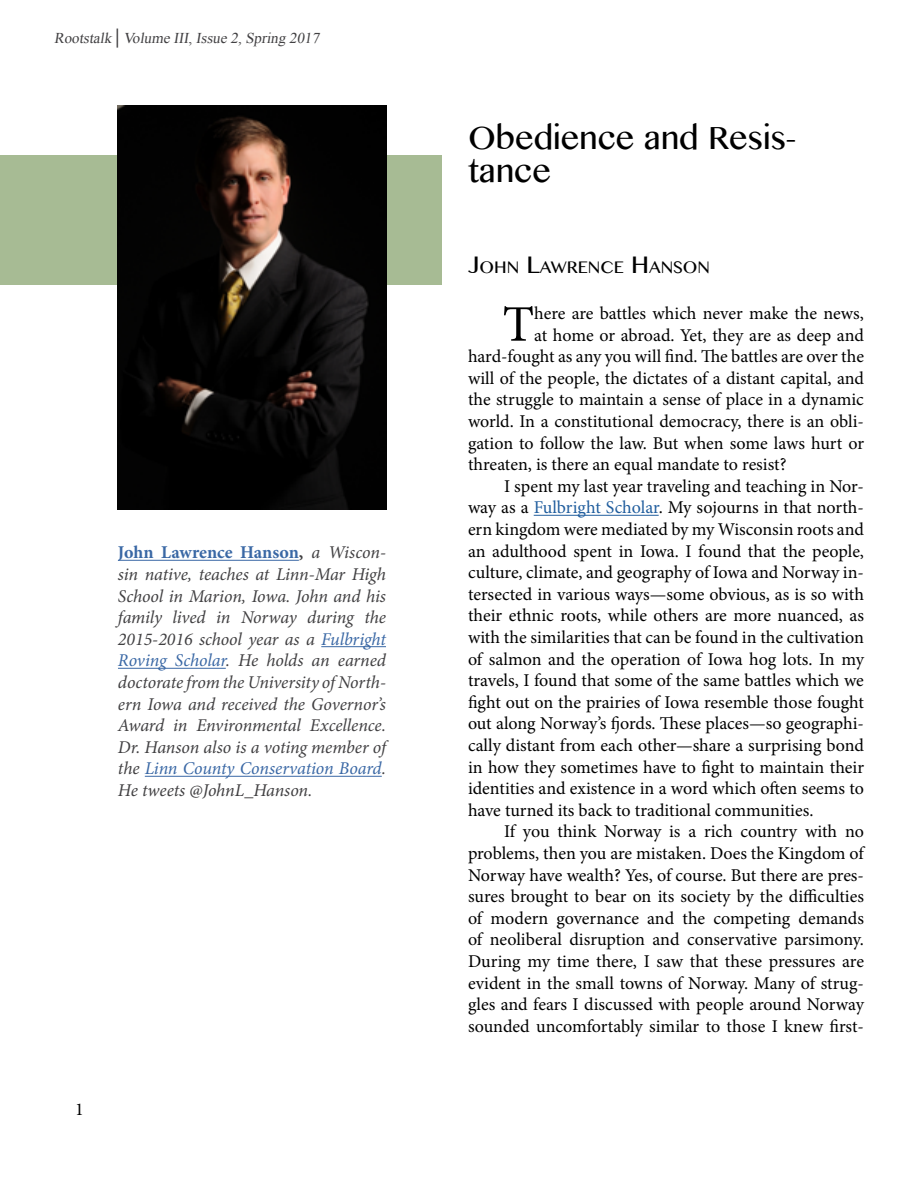
<style>
.page{position:relative;width:918px;height:1188px;background:#fff}
.page>*{position:absolute;margin:0;border:0;box-sizing:border-box;transform-origin:0 0}
.t1{font:51.3px "Minion Pro";color:#000}
.t2{font:36px/33px "Kannada MN";color:#000}
.t3{font:18.9px "Kannada MN";color:#000}
.t4{font:18px "Minion Pro";letter-spacing:-.005em;color:#000}
.t5{font:italic 18px/21.6px "Minion Pro";letter-spacing:-.02em;color:#414042}
.t6{font:italic 15px "Times New Roman";color:#414042}
.s1{font-weight:700;font-style:normal;font-size:21px}
.s2{font-style:normal}
.s3{font-weight:700;font-style:normal;color:#3a68a5}
.s4{font-weight:700;font-style:normal}
.s5{color:#3a68a5}
.s6{font-size:27px}
.s7{color:#215e9e}
</style>
<div class="page">
<div style="left:0;top:156px;width:442px;height:129px;background:#a7bb94"></div>
<hr style="left:534px;top:515px;width:125px;height:1px;background:#215e9e">
<hr style="left:118px;top:560px;width:181px;height:1px;background:#3a68a5">
<hr style="left:321px;top:646px;width:65px;height:1px;background:#3a68a5">
<hr style="left:118px;top:668px;width:108px;height:1px;background:#3a68a5">
<hr style="left:145px;top:776px;width:237px;height:1px;background:#3a68a5">
<img style="left:118px;top:106px;width:268px;height:403px">
<p class="t6" style="left:54px;top:28px;width:270px">Rootstalk <span class="s1">|</span> Volume III<span class="s2">,</span> Issue 2,Spring 2017</p>
<p class="t5" style="left:118px;top:542px;width:273px"><span class="s3">John Lawrence Hanson</span><span class="s4">,</span> a Wiscon&shy;sin native, teaches at Linn-Mar High School in Marion, Iowa. John and his family lived in Norway during the 2015-2016 school year as a <span class="s5">Fulbright Roving Scholar</span>. He holds an earned doctorate from the University ofNorth&shy;ern Iowa and received the Governor’s Award in Environmental Excellence.<br>Dr. Hanson also is a voting member of the <span class="s5">Linn County Conservation Board</span>.<br>He tweets @JohnL_Hanson.</p>
<p class="t4" style="left:75px;top:1097px;width:10px">1</p>
<h2 class="t2" style="left:468px;top:120px;width:329px">Obedience and Resis&shy;tance</h2>
<p class="t3" style="left:468px;top:255px;width:243px"><span class="s6">J</span>OHN <span class="s6">L</span>AWRENCE <span class="s6">H</span>ANSON</p>
<h1 class="t1" style="left:503px;top:290px;width:33px">T</h1>
<p class="t4" style="left:534px;top:301px;width:331px">here are battles which never make the news,</p>
<p class="t4" style="left:534px;top:323px;width:331px">at home or abroad. Yet, they are as deep and</p>
<p class="t4" style="left:468px;top:344px;width:398px">hard-fought as any you will find. The battles are over the</p>
<p class="t4" style="left:468px;top:366px;width:398px">will of the people, the dictates of a distant capital, and</p>
<p class="t4" style="left:468px;top:388px;width:397px">the struggle to maintain a sense of place in a dynamic</p>
<p class="t4" style="left:468px;top:409px;width:398px">world. In a constitutional democracy, there is an obli-</p>
<p class="t4" style="left:468px;top:431px;width:398px">gation to follow the law. But when some laws hurt or</p>
<p class="t4" style="left:468px;top:452px;width:320px">threaten, is there an equal mandate to resist?</p>
<p class="t4" style="left:504px;top:474px;width:361px">I spent my last year traveling and teaching in Nor-</p>
<p class="t4" style="left:468px;top:496px;width:397px">way as a <span class="s7">Fulbright Scholar</span>. My sojourns in that north-</p>
<p class="t4" style="left:468px;top:517px;width:398px">ern kingdom were mediated by my Wisconsin roots and</p>
<p class="t4" style="left:468px;top:539px;width:397px">an adulthood spent in Iowa. I found that the people,</p>
<p class="t4" style="left:468px;top:560px;width:397px">culture, climate, and geography of Iowa and Norway in-</p>
<p class="t4" style="left:468px;top:582px;width:397px">tersected in various ways—some obvious, as is so with</p>
<p class="t4" style="left:468px;top:604px;width:398px">their ethnic roots, while others are more nuanced, as</p>
<p class="t4" style="left:468px;top:625px;width:397px">with the similarities that can be found in the cultivation</p>
<p class="t4" style="left:468px;top:647px;width:397px">of salmon and the operation of Iowa hog lots. In my</p>
<p class="t4" style="left:468px;top:668px;width:397px">travels, I found that some of the same battles which we</p>
<p class="t4" style="left:468px;top:690px;width:398px">fight out on the prairies of Iowa resemble those fought</p>
<p class="t4" style="left:468px;top:712px;width:398px">out along Norway’s fjords. These places—so geographi-</p>
<p class="t4" style="left:468px;top:733px;width:398px">cally distant from each other—share a surprising bond</p>
<p class="t4" style="left:468px;top:755px;width:398px">in how they sometimes have to fight to maintain their</p>
<p class="t4" style="left:468px;top:776px;width:397px">identities and existence in a word which often seems to</p>
<p class="t4" style="left:468px;top:798px;width:347px">have turned its back to traditional communities.</p>
<p class="t4" style="left:504px;top:820px;width:361px">If you think Norway is a rich country with no</p>
<p class="t4" style="left:468px;top:841px;width:397px">problems, then you are mistaken. Does the Kingdom of</p>
<p class="t4" style="left:468px;top:863px;width:397px">Norway have wealth? Yes, of course. But there are pres-</p>
<p class="t4" style="left:468px;top:884px;width:398px">sures brought to bear on its society by the difficulties</p>
<p class="t4" style="left:468px;top:906px;width:397px">of modern governance and the competing demands</p>
<p class="t4" style="left:468px;top:928px;width:398px">of neoliberal disruption and conservative parsimony.</p>
<p class="t4" style="left:468px;top:949px;width:397px">During my time there, I saw that these pressures are</p>
<p class="t4" style="left:468px;top:971px;width:398px">evident in the small towns of Norway. Many of strug-</p>
<p class="t4" style="left:468px;top:992px;width:398px">gles and fears I discussed with people around Norway</p>
<p class="t4" style="left:468px;top:1014px;width:398px">sounded uncomfortably similar to those I knew first-</p>
</div>
